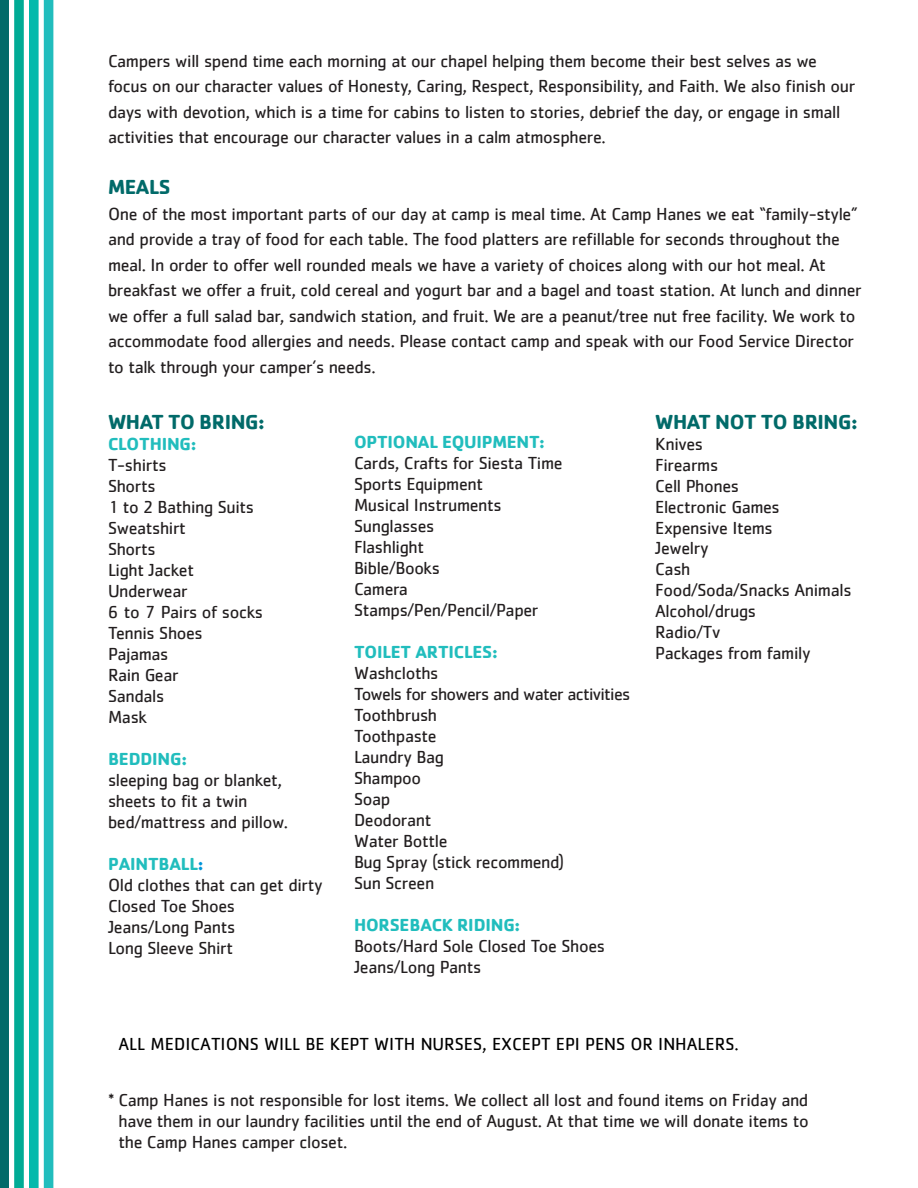
<style>
.page{position:relative;width:918px;height:1188px;background:#fff}
.page>*{position:absolute;margin:0;border:0;box-sizing:border-box;transform-origin:0 0}
.t1{font:700 21px "Cachet";letter-spacing:-.02em;color:#016a69}
.t2{font:18px/21px "Cachet";letter-spacing:-.02em;color:#231f20}
.t3{font:18px "Cachet";color:#000}
.s1{font-weight:700;color:#21bdbd}
.s2{font-weight:700;color:#0095d9}
</style>
<div class="page">
<div style="left:44px;top:0;width:9px;height:1188px;background:#21bdbd"></div>
<div style="left:29px;top:0;width:10px;height:1188px;background:#03b9ac"></div>
<div style="left:14px;top:0;width:10px;height:1188px;background:#00ab95"></div>
<div style="left:0;top:0;width:9px;height:1188px;background:#016a69"></div>
<p class="t2" style="left:108px;top:47px;width:749px;line-height:25.5px">Campers will spend time each morning at our chapel helping them become their best selves as we focus on our character values of Honesty, Caring, Respect, Responsibility, and Faith. We also finish our days with devotion, which is a time for cabins to listen to stories, debrief the day, or engage in small activities that encourage our character values in a calm atmosphere.</p>
<p class="t1" style="left:108px;top:173px;width:64px">MEALS</p>
<p class="t2" style="left:108px;top:200px;width:755px;line-height:25.5px">One of the most important parts of our day at camp is meal time. At Camp Hanes we eat “family-style” and provide a tray of food for each table. The food platters are refillable for seconds throughout the meal. In order to offer well rounded meals we have a variety of choices along with our hot meal. At breakfast we offer a fruit, cold cereal and yogurt bar and a bagel and toast station. At lunch and dinner we offer a full salad bar, sandwich station, and fruit. We are a peanut/tree nut free facility. We work to accommodate food allergies and needs. Please contact camp and speak with our Food Service Director to talk through your camper’s needs.</p>
<p class="t1" style="left:108px;top:408px;width:158px">WHAT TO BRING:</p>
<p class="t2" style="left:108px;top:433px;width:157px"><span class="s1">CLOTHING:<br></span>T-shirts<br>Shorts<br>1 to 2 Bathing Suits<br>Sweatshirt<br>Shorts<br>Light Jacket<br>Underwear<br>6 to 7 Pairs of socks<br>Tennis Shoes<br>Pajamas<br>Rain Gear<br>Sandals<br>Mask</p>
<p class="t2" style="left:108px;top:748px;width:182px"><span class="s1">BEDDING:<br></span>sleeping bag or blanket, sheets to fit a twin bed/mattress and pillow.</p>
<p class="t2" style="left:108px;top:853px;width:216px"><span class="s1">PAINTBALL</span><span class="s2">:<br></span>Old clothes that can get dirty<br>Closed Toe Shoes<br>Jeans/Long Pants<br>Long Sleeve Shirt</p>
<p class="t1" style="left:655px;top:408px;width:204px">WHAT NOT TO BRING:</p>
<p class="t2" style="left:655px;top:433px;width:198px">Knives<br>Firearms<br>Cell Phones<br>Electronic Games<br>Expensive Items<br>Jewelry<br>Cash<br>Food/Soda/Snacks Animals<br>Alcohol/drugs<br>Radio/Tv<br>Packages from family</p>
<p class="t2" style="left:354px;top:431px;width:210px"><span class="s1">OPTIONAL EQUIPMENT:<br></span>Cards, Crafts for Siesta Time<br>Sports Equipment<br>Musical Instruments<br>Sunglasses<br>Flashlight<br>Bible/Books<br>Camera<br>Stamps/Pen/Pencil/Paper</p>
<p class="t2" style="left:354px;top:641px;width:278px"><span class="s1">TOILET ARTICLES:<br></span>Washcloths<br>Towels for showers and water activities<br>Toothbrush<br>Toothpaste<br>Laundry Bag<br>Shampoo<br>Soap<br>Deodorant<br>Water Bottle<br>Bug Spray (stick recommend)<br>Sun Screen</p>
<p class="t2" style="left:354px;top:914px;width:253px"><span class="s1">HORSEBACK RIDING:<br></span>Boots/Hard Sole Closed Toe Shoes<br>Jeans/Long Pants</p>
<p class="t3" style="left:118px;top:1034px;width:622px">ALL MEDICATIONS WILL BE KEPT WITH NURSES, EXCEPT EPI PENS OR INHALERS.</p>
<p class="t2" style="left:118px;top:1089px;width:692px;text-align:justify;text-indent:-10px">* Camp Hanes is not responsible for lost items. We collect all lost and found items on Friday and have them in our laundry facilities until the end of August. At that time we will donate items to the Camp Hanes camper closet.</p>
</div>
